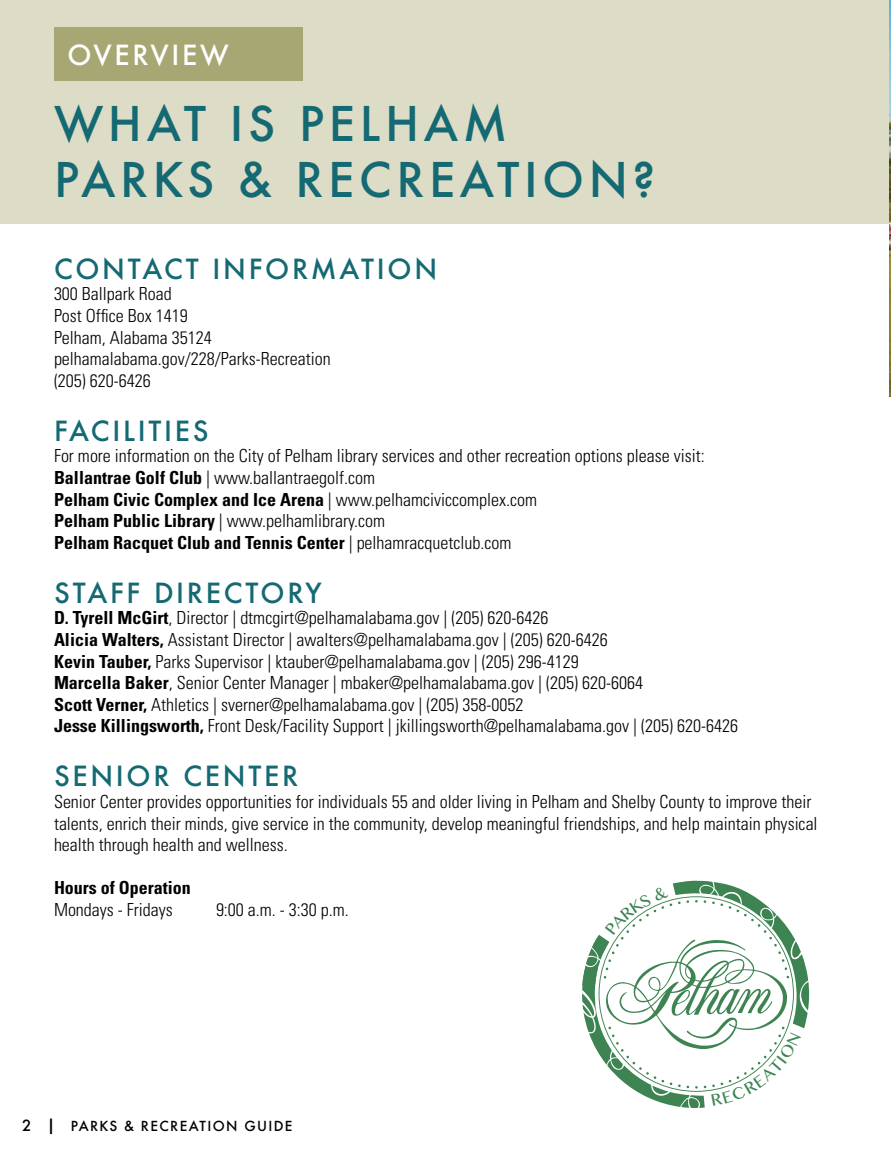
<style>
.page{position:relative;width:891px;height:1161px;background:#fff}
.page>*{position:absolute;margin:0;border:0;box-sizing:border-box;transform-origin:0 0}
.t1{font:500 46.5px/55.8px "Futura";letter-spacing:.1em;color:#146973}
.t2{font:500 27px "Futura";letter-spacing:.1em;color:#146973}
.t3{font:500 27px "Futura";letter-spacing:.1em;color:#fff}
.t4{font:300 condensed 18px/21.6px "Univers LT Std";color:#000}
.t5{font:700 condensed 18px "Univers LT Std";color:#000}
.t6{font:500 13.5px "Futura";letter-spacing:.1em;color:#000}
.s1{font-weight:700}
.s2{font-size:15px}
.s3{font-size:16.5px}
</style>
<div class="page">
<div style="left:0;top:0;width:891px;height:223px;background:#dcdcc7"></div>
<div style="left:54px;top:27px;width:249px;height:54px;background:#a7a774"></div>
<img style="left:890px;top:0;width:1px;height:396px">
<svg style="left:582px;top:881px;width:227px;height:227px"></svg>
<h2 class="t3" style="left:68px;top:37px;width:163px">OVERVIEW</h2>
<h1 class="t1" style="left:54px;top:95px;width:603px">WHAT IS PELHAM<br>PARKS &amp; RECREATION?</h1>
<h2 class="t2" style="left:54px;top:250px;width:385px">CONTACT INFORMATION</h2>
<p class="t4" style="left:54px;top:283px;width:278px">300 Ballpark Road<br>Post Office Box 1419<br>Pelham, Alabama 35124 pelhamalabama.gov/228/Parks-Recreation (205) 620-6426</p>
<h2 class="t2" style="left:54px;top:412px;width:156px">FACILITIES</h2>
<p class="t4" style="left:54px;top:445px;width:652px">For more information on the City of Pelham library services and other recreation options please visit:<br><span class="s1">Ballantrae Golf Club</span> | www.ballantraegolf.com<br><span class="s1">Pelham Civic Complex and Ice Arena</span> | www.pelhamciviccomplex.com<br><span class="s1">Pelham Public Library</span> | www.pelhamlibrary.com<br><span class="s1">Pelham Racquet Club and Tennis Center</span> | pelhamracquetclub.com</p>
<h2 class="t2" style="left:54px;top:574px;width:269px">STAFF DIRECTORY</h2>
<p class="t4" style="left:54px;top:607px;width:686px"><span class="s1">D. Tyrell McGirt</span>, Director | dtmcgirt@pelhamalabama.gov | (205) 620-6426<br><span class="s1">Alicia Walters,</span> Assistant Director | awalters@pelhamalabama.gov | (205) 620-6426<br><span class="s1">Kevin Tauber,</span> Parks Supervisor | ktauber@pelhamalabama.gov | (205) 296-4129<br><span class="s1">Marcella Baker</span>, Senior Center Manager | mbaker@pelhamalabama.gov | (205) 620-6064<br><span class="s1">Scott Verner,</span> Athletics | sverner@pelhamalabama.gov | (205) 358-0052<br><span class="s1">Jesse Killingsworth,</span> Front Desk/Facility Support | jkillingsworth@pelhamalabama.gov | (205) 620-6426</p>
<h2 class="t2" style="left:54px;top:758px;width:246px">SENIOR CENTER</h2>
<p class="t4" style="left:54px;top:791px;width:765px">Senior Center provides opportunities for individuals 55 and older living in Pelham and Shelby County to improve their talents, enrich their minds, give service in the community, develop meaningful friendships, and help maintain physical health through health and wellness.</p>
<p class="t5" style="left:54px;top:877px;width:138px">Hours of Operation</p>
<p class="t4" style="left:54px;top:899px;width:120px">Mondays - Fridays</p>
<p class="t4" style="left:216px;top:899px;width:134px">9:00 a.m. - 3:30 p.m.</p>
<p class="t6" style="left:22px;top:1117px;width:272px"><span class="s2">2</span> <span class="s3">|</span> PARKS &amp; RECREATION GUIDE</p>
</div>
